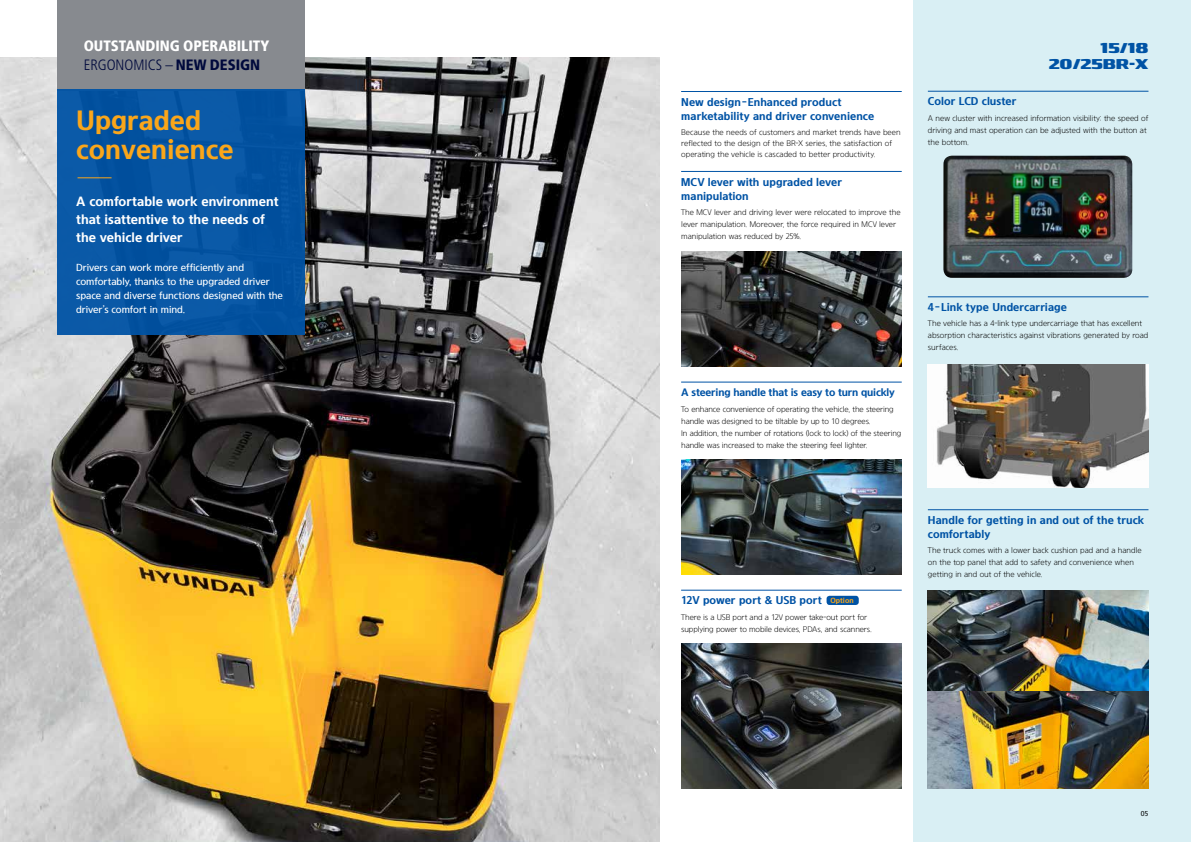
<style>
.page{position:relative;width:1191px;height:842px;background:#fff}
.page>*{position:absolute;margin:0;border:0;box-sizing:border-box;transform-origin:0 0}
.t1{font:27px/28.8px "HYUNDAI Bold";color:#faa61a}
.t2{font:900 condensed 15px/18.5px "Frutiger LT Std";color:#fff}
.t3{font:14px/16px "HCEF2 OTF";color:#0053a5;text-align:right}
.t4{font:13px/18px "HYUNDAI Bold";letter-spacing:-.005em;color:#fff}
.t5{font:11px/14px "HYUNDAI Bold";letter-spacing:.005em;color:#0053a5}
.t6{font:10.5px "HYUNDAI Bold";letter-spacing:-.015em;color:#0053a5}
.t7{font:10px/14px "HYUNDAI Medium";letter-spacing:-.005em;color:#fff}
.t8{font:8px/12px "HYUNDAI Light";letter-spacing:-.005em;color:#000}
.t9{font:7px "HYUNDAI Medium";color:#000}
.s1{font-weight:300;color:#00093c}
.s2{color:#00093c}
.s3{font-size:7.2px;color:#faa61a}
</style>
<div class="page">
<div style="left:913px;top:0;width:278px;height:842px;background:#d9eff4"></div>
<img style="left:928px;top:590px;width:220px;height:198px">
<img style="left:0;top:58px;width:659px;height:784px">
<div style="left:57px;top:0;width:247px;height:90px;background:#878a8f"></div>
<div style="left:57px;top:89px;width:247px;height:245px;background:#0958a6"></div>
<hr style="left:681px;top:91px;width:220px;height:1px;background:#0053a5">
<hr style="left:928px;top:91px;width:220px;height:1px;background:#0053a5">
<hr style="left:681px;top:171px;width:220px;height:1px;background:#0053a5">
<hr style="left:681px;top:382px;width:220px;height:1px;background:#0053a5">
<div style="left:826px;top:596px;width:32px;height:9px;background:#0053a5;border-radius:3px"></div>
<hr style="left:681px;top:590px;width:220px;height:1px;background:#0053a5">
<img style="left:681px;top:251px;width:220px;height:115px">
<img style="left:681px;top:459px;width:220px;height:115px">
<img style="left:681px;top:643px;width:220px;height:145px">
<img style="left:943px;top:156px;width:189px;height:122px">
<img style="left:928px;top:364px;width:220px;height:124px">
<hr style="left:928px;top:296px;width:220px;height:1px;background:#0053a5">
<hr style="left:928px;top:509px;width:220px;height:1px;background:#0053a5">
<hr style="left:78px;top:177px;width:34px;height:1px;background:#faa61a">
<h2 class="t2" style="left:84px;top:37px;width:187px">OUTSTANDING OPERABILITY<br><span class="s1">ERGONOMICS –</span> <span class="s2">NEW DESIGN</span></h2>
<h3 class="t3" style="left:1048px;top:40px;width:101px">15/18<br>20/25BR-X</h3>
<h3 class="t5" style="left:681px;top:94px;width:194px">New design - Enhanced product marketability and driver convenience</h3>
<p class="t8" style="left:681px;top:127px;width:221px;line-height:11px">Because the needs of customers and market trends have been reflected to the design of the BR-X series, the satisfaction of operating the vehicle is cascaded to better productivity.</p>
<h3 class="t5" style="left:928px;top:94px;width:90px">Color LCD cluster</h3>
<p class="t8" style="left:928px;top:112px;width:222px">A new cluster with increased information visibility: the speed of driving and mast operation can be adjusted with the button at the bottom.</p>
<h1 class="t1" style="left:76px;top:105px;width:159px">Upgraded convenience</h1>
<h3 class="t4" style="left:76px;top:192px;width:204px">A comfortable work environment that isattentive to the needs of the vehicle driver</h3>
<p class="t7" style="left:76px;top:260px;width:208px">Drivers can work more efficiently and comfortably, thanks to the upgraded driver space and diverse functions designed with the driver’s comfort in mind.</p>
<h3 class="t5" style="left:681px;top:174px;width:162px">MCV lever with upgraded lever manipulation</h3>
<p class="t8" style="left:681px;top:206px;width:221px">The MCV lever and driving lever were relocated to improve the lever manipulation. Moreover, the force required in MCV lever manipulation was reduced by 25%.</p>
<h3 class="t5" style="left:928px;top:300px;width:140px">4-Link type Undercarriage</h3>
<p class="t8" style="left:928px;top:317px;width:222px">The vehicle has a 4-link type undercarriage that has excellent absorption characteristics against vibrations generated by road surfaces.</p>
<h3 class="t6" style="left:681px;top:386px;width:215px">A steering handle that is easy to turn quickly</h3>
<p class="t8" style="left:681px;top:403px;width:222px">To enhance convenience of operating the vehicle, the steering handle was designed to be tiltable by up to 10 degrees.<br>In addition, the number of rotations (lock to lock) of the steering handle was increased to make the steering feel lighter.</p>
<h3 class="t5" style="left:681px;top:593px;width:174px">12V power port &amp; USB port <span class="s3">Option</span></h3>
<p class="t8" style="left:681px;top:611px;width:192px">There is a USB port and a 12V power take-out port for supplying power to mobile devices, PDAs, and scanners.</p>
<h3 class="t5" style="left:928px;top:513px;width:217px">Handle for getting in and out of the truck comfortably</h3>
<p class="t8" style="left:928px;top:544px;width:215px">The truck comes with a lower back cushion pad and a handle on the top panel that add to safety and convenience when getting in and out of the vehicle.</p>
<p class="t9" style="left:1140px;top:809px;width:9px">05</p>
</div>
